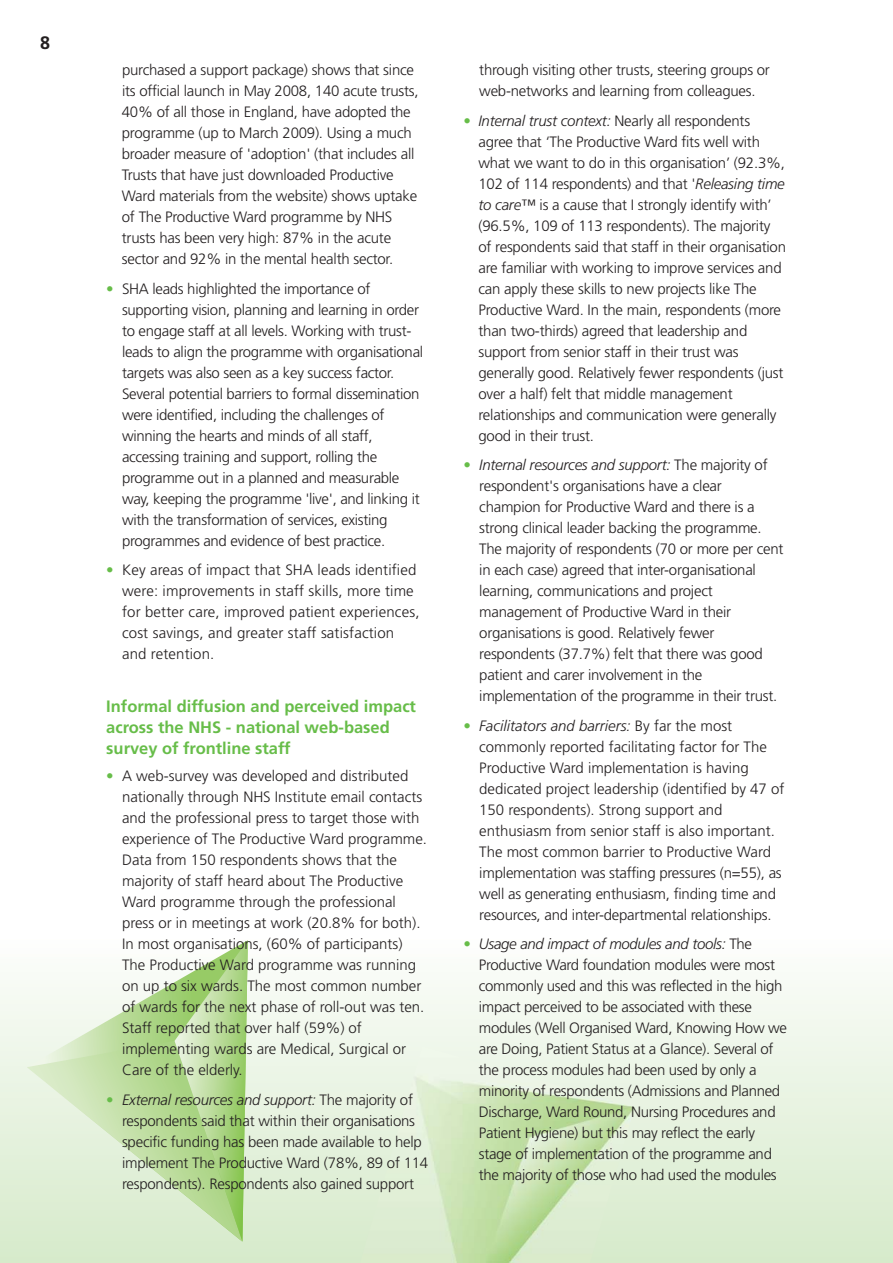
<style>
.page{position:relative;width:893px;height:1263px;background:#fff}
.page>*{position:absolute;margin:0;border:0;box-sizing:border-box;transform-origin:0 0}
.t1{font:700 18px "Frutiger";color:#231f20}
.t2{font:700 16.5px/21px "Frutiger";color:#67bd49}
.t3{font:300 15px/21px "Frutiger";letter-spacing:-.015em;color:#231f20}
.t4{font:300 15px/21px "Frutiger";letter-spacing:.01em;color:#231f20}
.s1{color:#67bd49}
.s2{font-style:italic}
</style>
<div class="page">
<div style="left:0;top:939px;width:893px;height:324px;background:linear-gradient(to bottom,#fcfdfb,#d6eaca)"></div>
<svg style="left:27px;top:940px;width:221px;height:302px"></svg>
<img style="left:359px;top:1046px;width:276px;height:217px">
<p class="t1" style="left:40px;top:36px;width:12px">8</p>
<p class="t3" style="left:122px;top:60px;width:298px">purchased a support package) shows that since its official launch in May 2008, 140 acute trusts, 40% of all those in England, have adopted the programme (up to March 2009). Using a much broader measure of 'adoption' (that includes all Trusts that have just downloaded Productive Ward materials from the website) shows uptake of The Productive Ward programme by NHS trusts has been very high: 87% in the acute sector and 92% in the mental health sector.</p>
<p class="t3" style="left:122px;top:279px;width:303px;text-indent:-16px"><span class="s1">•</span> SHA leads highlighted the importance of supporting vision, planning and learning in order to engage staff at all levels. Working with trust&shy;leads to align the programme with organisational targets was also seen as a key success factor.<br>Several potential barriers to formal dissemination were identified, including the challenges of winning the hearts and minds of all staff, accessing training and support, rolling the programme out in a planned and measurable way, keeping the programme 'live', and linking it with the transformation of services, existing programmes and evidence of best practice.</p>
<p class="t4" style="left:122px;top:560px;width:299px;text-indent:-16px"><span class="s1">•</span> Key areas of impact that SHA leads identified were: improvements in staff skills, more time for better care, improved patient experiences, cost savings, and greater staff satisfaction and retention.</p>
<p class="t2" style="left:106px;top:697px;width:311px">Informal diffusion and perceived impact across the NHS - national web-based survey of frontline staff</p>
<p class="t3" style="left:122px;top:766px;width:306px;text-indent:-16px"><span class="s1">•</span> A web-survey was developed and distributed nationally through NHS Institute email contacts and the professional press to target those with experience of The Productive Ward programme.<br>Data from 150 respondents shows that the majority of staff heard about The Productive Ward programme through the professional press or in meetings at work (20.8% for both).<br>In most organisations, (60% of participants)<br>The Productive Ward programme was running on up to six wards. The most common number of wards for the next phase of roll-out was ten.<br>Staff reported that over half (59%) of implementing wards are Medical, Surgical or Care of the elderly.</p>
<p class="t3" style="left:122px;top:1090px;width:308px;text-indent:-16px"><span class="s1">•</span> <span class="s2">External resources and support:</span> The majority of respondents said that within their organisations specific funding has been made available to help implement The Productive Ward (78%, 89 of 114 respondents). Respondents also gained support</p>
<p class="t3" style="left:479px;top:60px;width:292px">through visiting other trusts, steering groups or web-networks and learning from colleagues.</p>
<p class="t3" style="left:478px;top:111px;width:309px;text-indent:-15px"><span class="s1">•</span> <span class="s2">Internal trust context:</span> Nearly all respondents agree that ‘The Productive Ward fits well with what we want to do in this organisation’ (92.3%, 102 of 114 respondents) and that '<span class="s2">Releasing time to care</span>™ is a cause that I strongly identify with’ (96.5%, 109 of 113 respondents). The majority of respondents said that staff in their organisation are familiar with working to improve services and can apply these skills to new projects like The Productive Ward. In the main, respondents (more than two-thirds) agreed that leadership and support from senior staff in their trust was generally good. Relatively fewer respondents (just over a half) felt that middle management relationships and communication were generally good in their trust.</p>
<p class="t3" style="left:479px;top:455px;width:306px;text-indent:-16px"><span class="s1">•</span> <span class="s2">Internal resources and support:</span> The majority of respondent's organisations have a clear champion for Productive Ward and there is a strong clinical leader backing the programme.<br>The majority of respondents (70 or more per cent in each case) agreed that inter-organisational learning, communications and project management of Productive Ward in their organisations is good. Relatively fewer respondents (37.7%) felt that there was good patient and carer involvement in the implementation of the programme in their trust.</p>
<p class="t3" style="left:479px;top:716px;width:307px;text-indent:-16px"><span class="s1">•</span> <span class="s2">Facilitators and barriers:</span> By far the most commonly reported facilitating factor for The Productive Ward implementation is having dedicated project leadership (identified by 47 of 150 respondents). Strong support and enthusiasm from senior staff is also important.<br>The most common barrier to Productive Ward implementation was staffing pressures (n=55), as well as generating enthusiasm, finding time and resources, and inter-departmental relationships.</p>
<p class="t3" style="left:479px;top:934px;width:310px;text-indent:-15px"><span class="s1">•</span> <span class="s2">Usage and impact of modules and tools:</span> The Productive Ward foundation modules were most commonly used and this was reflected in the high impact perceived to be associated with these modules (Well Organised Ward, Knowing How we are Doing, Patient Status at a Glance). Several of the process modules had been used by only a minority of respondents (Admissions and Planned Discharge, Ward Round, Nursing Procedures and Patient Hygiene) but this may reflect the early stage of implementation of the programme and the majority of those who had used the modules</p>
</div>
